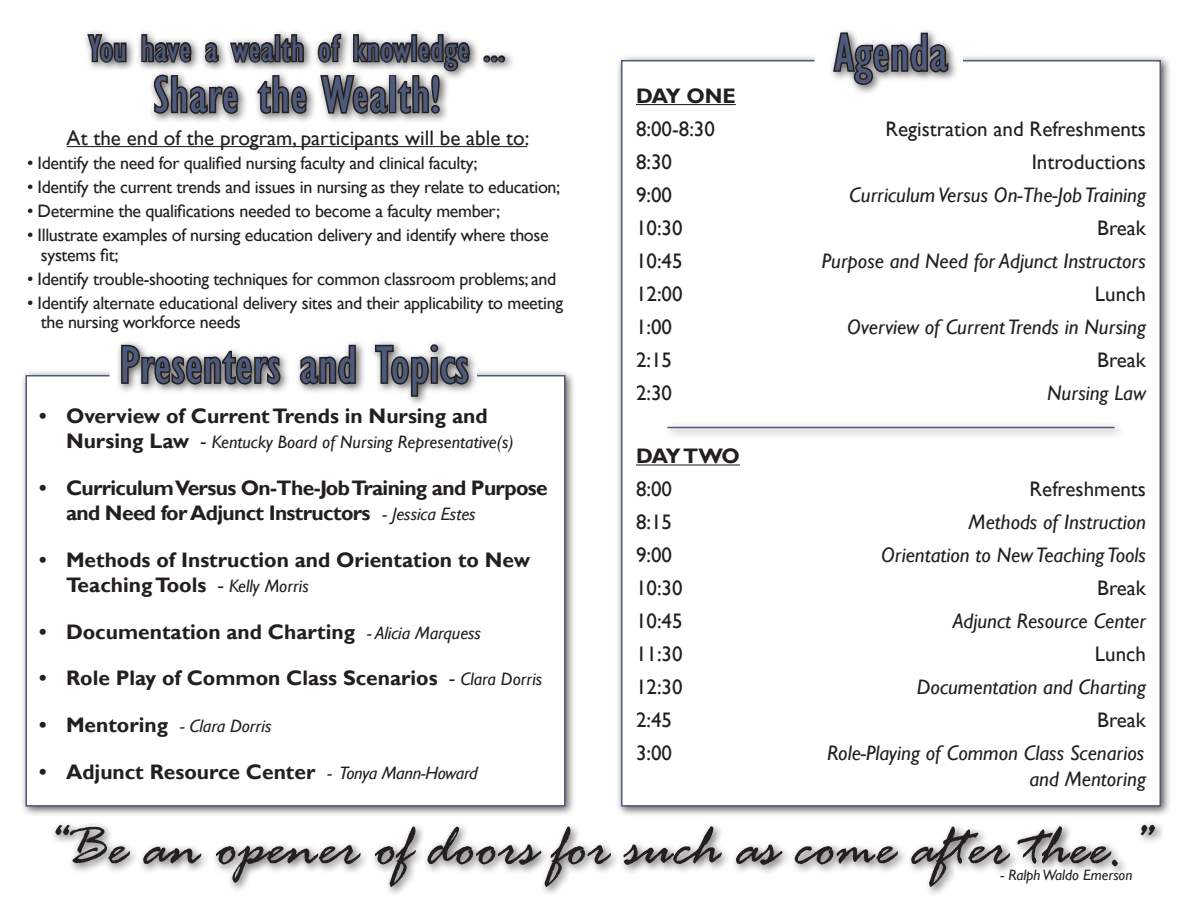
<style>
.page{position:relative;width:1188px;height:918px;background:#fff}
.page>*{position:absolute;margin:0;border:0;box-sizing:border-box;transform-origin:0 0}
.t1{font:italic 61.5px "Rage";color:#231f20}
.t2{font:condensed 54px "Gill Sans";letter-spacing:.01em;color:#4d5a7b}
.t3{font:condensed 52.5px "Gill Sans";letter-spacing:.02em;color:#4d5a7b}
.t4{font:condensed 37.5px "Gill Sans";letter-spacing:.02em;color:#4d5a7b}
.t5{font:italic 21px/25.2px "Gill Sans";color:#231f20;text-align:right}
.t6{font:700 21px/25.2px "Gill Sans";color:#231f20}
.t7{font:21px "Gill Sans";color:#231f20}
.t8{font:700 21px/25.2px "Gill Sans";letter-spacing:-.03em;color:#231f20}
.t9{font:18px "Gill Sans";letter-spacing:-.02em;color:#231f20}
.t10{font:italic 18px "Gill Sans";color:#231f20}
.t11{font:italic 15px "Gill Sans";color:#231f20}
.s1{font-weight:700;font-style:normal;font-size:21px}
.s2{font-size:21px}
.s3{font-weight:400;font-style:italic;font-size:18px}
.s4{font-weight:400;font-style:italic}
</style>
<div class="page">
<div style="left:20px;top:369px;width:563px;height:455px;background:#231f20;opacity:.75"></div>
<div style="left:26px;top:375px;width:540px;height:432px;background:#fff;border:2px solid #4e5b7c"></div>
<div style="left:110px;top:338px;width:367px;height:67px;background:#fff"></div>
<div style="left:115px;top:339px;width:445px;height:99px;background:#231f20;opacity:.75"></div>
<svg style="left:120px;top:343px;width:163px;height:43px"></svg>
<svg style="left:298px;top:343px;width:59px;height:44px"></svg>
<svg style="left:374px;top:342px;width:97px;height:56px"></svg>
<div style="left:50px;top:820px;width:1138px;height:98px;background:#231f20;opacity:.75"></div>
<div style="left:615px;top:54px;width:563px;height:769px;background:#231f20;opacity:.75"></div>
<div style="left:621px;top:60px;width:540px;height:747px;background:#fff;border:2px solid #4e5b7c"></div>
<hr style="left:636px;top:104px;width:100px;height:1px;background:#231f20">
<div style="left:814px;top:22px;width:149px;height:68px;background:#fff"></div>
<div style="left:828px;top:27px;width:360px;height:99px;background:#231f20;opacity:.75"></div>
<svg style="left:831px;top:31px;width:119px;height:56px"></svg>
<hr style="left:636px;top:464px;width:104px;height:2px;background:#231f20">
<div style="left:662px;top:421px;width:470px;height:24px;background:#231f20;opacity:.75"></div>
<hr style="left:668px;top:427px;width:446px;height:1px;background:#4d5a7b">
<div style="left:81px;top:28px;width:562px;height:201px;background:#fff"></div>
<svg style="left:85px;top:33px;width:43px;height:32px"></svg>
<svg style="left:482px;top:53px;width:26px;height:12px"></svg>
<svg style="left:140px;top:32px;width:168px;height:84px"></svg>
<svg style="left:316px;top:31px;width:155px;height:85px"></svg>
<hr style="left:67px;top:146px;width:460px;height:1px;background:#231f20">
<p class="t4" style="left:89px;top:26px;width:417px">You have a wealth of knowledge ...</p>
<p class="t3" style="left:154px;top:64px;width:288px">Share the Wealth!</p>
<p class="t7" style="left:67px;top:126px;width:464px">At the end of the program, participants will be able to:</p>
<p class="t9" style="left:27px;top:152px;width:452px">• Identify the need for qualified nursing faculty and clinical faculty;</p>
<p class="t9" style="left:27px;top:176px;width:535px">• Identify the current trends and issues in nursing as they relate to education;</p>
<p class="t9" style="left:27px;top:200px;width:475px">• Determine the qualifications needed to become a faculty member;</p>
<p class="t9" style="left:27px;top:224px;width:523px">• Illustrate examples of nursing education delivery and identify where those</p>
<p class="t9" style="left:41px;top:244px;width:79px">systems fit;</p>
<p class="t9" style="left:27px;top:268px;width:531px">• Identify trouble-shooting techniques for common classroom problems; and</p>
<p class="t9" style="left:27px;top:292px;width:538px">• Identify alternate educational delivery sites and their applicability to meeting</p>
<p class="t9" style="left:41px;top:311px;width:201px">the nursing workforce needs</p>
<p class="t2" style="left:119px;top:333px;width:351px">Presenters and Topics</p>
<p class="t6" style="left:39px;top:403px;width:450px">• Overview of CurrentTrends in Nursing and</p>
<p class="t10" style="left:66px;top:431px;width:449px"><span class="s1">Nursing Law</span> <span class="s2">-</span> Kentucky Board of Nursing Representative(s)</p>
<p class="t8" style="left:66px;top:475px;width:483px;text-indent:-27px">• CurriculumVersus On-The-JobTraining and Purpose and Need forAdjunct Instructors <span class="s3">- Jessica Estes</span></p>
<p class="t6" style="left:66px;top:547px;width:466px;text-indent:-27px">• Methods of Instruction and Orientation to New<br>TeachingTools <span class="s4">-</span> <span class="s3">Kelly Morris</span></p>
<p class="t6" style="left:39px;top:619px;width:445px">• Documentation and Charting <span class="s3">- Alicia Marquess</span></p>
<p class="t6" style="left:39px;top:666px;width:505px">• Role Play of Common Class Scenarios <span class="s4">-</span> <span class="s3">Clara Dorris</span></p>
<p class="t10" style="left:39px;top:716px;width:235px"><span class="s1">• Mentoring</span> - Clara Dorris</p>
<p class="t6" style="left:39px;top:760px;width:442px">• Adjunct Resource Center <span class="s3">- Tonya Mann-Howard</span></p>
<p class="t2" style="left:835px;top:21px;width:114px">Agenda</p>
<p class="t6" style="left:636px;top:84px;width:101px">DAY ONE</p>
<p class="t7" style="left:636px;top:117px;width:80px">8:00-8:30</p>
<p class="t7" style="left:885px;top:117px;width:262px">Registration and Refreshments</p>
<p class="t7" style="left:636px;top:150px;width:38px">8:30</p>
<p class="t7" style="left:1032px;top:150px;width:116px">Introductions</p>
<p class="t7" style="left:636px;top:183px;width:38px">9:00</p>
<p class="t5" style="left:849px;top:183px;width:298px">Curriculum Versus On-The-Job Training</p>
<p class="t7" style="left:636px;top:216px;width:48px">10:30</p>
<p class="t7" style="left:1097px;top:216px;width:50px">Break</p>
<p class="t7" style="left:636px;top:249px;width:48px">10:45</p>
<p class="t5" style="left:822px;top:249px;width:326px">Purpose and Need for Adjunct Instructors</p>
<p class="t7" style="left:636px;top:282px;width:48px">12:00</p>
<p class="t7" style="left:1095px;top:282px;width:52px">Lunch</p>
<p class="t7" style="left:636px;top:315px;width:38px">1:00</p>
<p class="t5" style="left:847px;top:315px;width:300px">Overview of Current Trends in Nursing</p>
<p class="t7" style="left:636px;top:348px;width:38px">2:15</p>
<p class="t7" style="left:1097px;top:348px;width:50px">Break</p>
<p class="t7" style="left:636px;top:381px;width:38px">2:30</p>
<p class="t5" style="left:1047px;top:381px;width:100px">Nursing Law</p>
<p class="t6" style="left:636px;top:444px;width:106px">DAY TWO</p>
<p class="t7" style="left:636px;top:477px;width:38px">8:00</p>
<p class="t7" style="left:1030px;top:477px;width:118px">Refreshments</p>
<p class="t7" style="left:636px;top:510px;width:38px">8:15</p>
<p class="t5" style="left:969px;top:510px;width:179px">Methods of Instruction</p>
<p class="t7" style="left:636px;top:543px;width:38px">9:00</p>
<p class="t5" style="left:881px;top:543px;width:266px">Orientation to New Teaching Tools</p>
<p class="t7" style="left:636px;top:576px;width:48px">10:30</p>
<p class="t7" style="left:1097px;top:576px;width:50px">Break</p>
<p class="t7" style="left:636px;top:609px;width:48px">10:45</p>
<p class="t5" style="left:953px;top:609px;width:195px">Adjunct Resource Center</p>
<p class="t7" style="left:636px;top:642px;width:48px">11:30</p>
<p class="t7" style="left:1095px;top:642px;width:52px">Lunch</p>
<p class="t7" style="left:636px;top:675px;width:48px">12:30</p>
<p class="t5" style="left:917px;top:675px;width:231px">Documentation and Charting</p>
<p class="t7" style="left:636px;top:708px;width:38px">2:45</p>
<p class="t7" style="left:1097px;top:708px;width:50px">Break</p>
<p class="t7" style="left:636px;top:741px;width:38px">3:00</p>
<p class="t5" style="left:827px;top:741px;width:320px">Role-Playing of Common Class Scenarios and Mentoring</p>
<p class="t1" style="left:38px;top:814px;width:1113px">“Be an opener of doors for such as come after thee.”</p>
<p class="t11" style="left:1000px;top:867px;width:133px">- Ralph Waldo Emerson</p>
</div>
